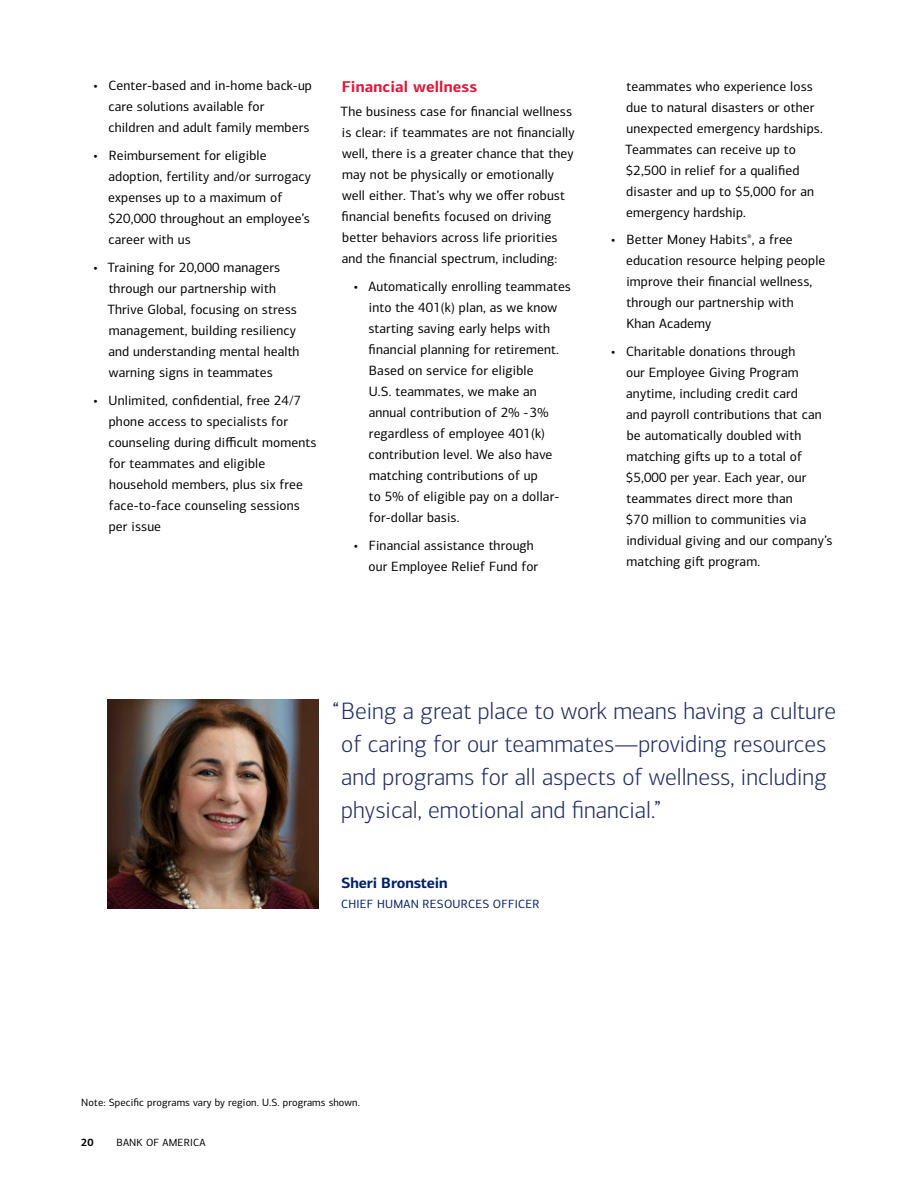
<style>
.page{position:relative;width:918px;height:1188px;background:#fff}
.page>*{position:absolute;margin:0;border:0;box-sizing:border-box;transform-origin:0 0}
.t1{font:300 24px/33px "Connections";color:#222d65}
.t2{font:700 15.75px "Connections";letter-spacing:.01em;color:#e31738}
.t3{font:700 15px "Connections";letter-spacing:-.01em;color:#002169}
.t4{font:13.5px/21px "Connections";letter-spacing:.01em;color:#000}
.t5{font:12px "Connections";letter-spacing:.02em;color:#002169}
.t6{font:10.5px "Connections";letter-spacing:.01em;color:#000}
.t7{font:700 10.5px "Connections";color:#000}
</style>
<div class="page">
<img style="left:107px;top:699px;width:212px;height:210px">
<p class="t4" style="left:108px;top:75px;width:205px;text-indent:-15px">• Center-based and in-home back-up care solutions available for children and adult family members</p>
<p class="t4" style="left:108px;top:145px;width:204px;text-indent:-15px">• Reimbursement for eligible adoption, fertility and/or surrogacy expenses up to a maximum of $20,000 throughout an employee’s career with us</p>
<p class="t4" style="left:107px;top:257px;width:194px;text-indent:-14px">• Training for 20,000 managers through our partnership with<br>Thrive Global, focusing on stress management, building resiliency and understanding mental health warning signs in teammates</p>
<p class="t4" style="left:108px;top:390px;width:210px;text-indent:-15px">• Unlimited, confidential, free 24/7 phone access to specialists for counseling during difficult moments for teammates and eligible household members, plus six free face-to-face counseling sessions per issue</p>
<h3 class="t2" style="left:342px;top:77px;width:137px">Financial wellness</h3>
<p class="t4" style="left:341px;top:101px;width:236px">The business case for financial wellness is clear: if teammates are not financially well, there is a greater chance that they may not be physically or emotionally well either. That’s why we offer robust financial benefits focused on driving better behaviors across life priorities and the financial spectrum, including:</p>
<p class="t4" style="left:368px;top:276px;width:204px;text-indent:-15px">• Automatically enrolling teammates into the 401(k) plan, as we know starting saving early helps with financial planning for retirement.<br>Based on service for eligible<br>U.S. teammates, we make an annual contribution of 2% - 3% regardless of employee 401(k) contribution level. We also have matching contributions of up<br>to 5% of eligible pay on a dollar&shy;for-dollar basis.</p>
<p class="t4" style="left:369px;top:535px;width:171px;text-indent:-15px">• Financial assistance through our Employee Relief Fund for</p>
<p class="t4" style="left:625px;top:75px;width:199px">teammates who experience loss due to natural disasters or other unexpected emergency hardships.<br>Teammates can receive up to $2,500 in relief for a qualified disaster and up to $5,000 for an emergency hardship.</p>
<p class="t4" style="left:626px;top:229px;width:201px;text-indent:-15px">• Better Money Habits<sup>®</sup>, a free education resource helping people improve their financial wellness, through our partnership with<br>Khan Academy</p>
<p class="t4" style="left:626px;top:341px;width:208px;text-indent:-15px">• Charitable donations through<br>our Employee Giving Program anytime, including credit card<br>and payroll contributions that can be automatically doubled with matching gifts up to a total of $5,000 per year. Each year, our teammates direct more than<br>$70 million to communities via individual giving and our company’s matching gift program.</p>
<p class="t1" style="left:341px;top:694px;width:496px;text-indent:-9px">“Being a great place to work means having a culture of caring for our teammates—providing resources and programs for all aspects of wellness, including physical, emotional and financial.”</p>
<p class="t3" style="left:341px;top:874px;width:108px">Sheri Bronstein</p>
<p class="t5" style="left:341px;top:896px;width:200px">CHIEF HUMAN RESOURCES OFFICER</p>
<p class="t6" style="left:81px;top:1096px;width:280px">Note: Specific programs vary by region. U.S. programs shown.</p>
<p class="t7" style="left:81px;top:1136px;width:14px">20</p>
<p class="t6" style="left:116px;top:1136px;width:91px">BANK OF AMERICA</p>
</div>
